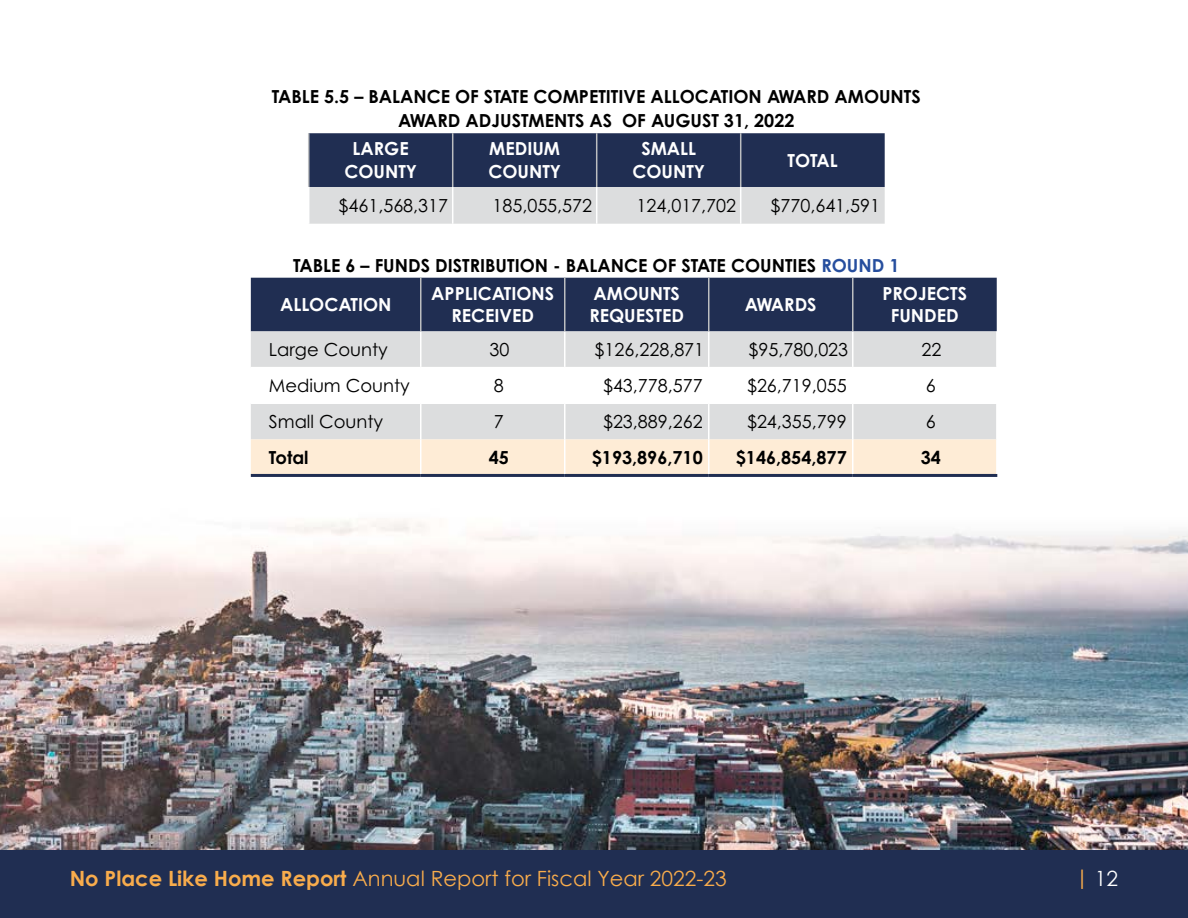
<style>
.page{position:relative;width:1188px;height:918px;background:#fff}
.page>*{position:absolute;margin:0;border:0;box-sizing:border-box;transform-origin:0 0}
.t1{font:21px "Century Gothic";color:#f8ac4c}
.t2{font:21px "Century Gothic";color:#fff}
.DATA_TABLE_TITLE{font:700 18px "Century Gothic Pro";color:#000}
.TB-Header_Bold{font:700 18px/22.5px "Century Gothic Pro";color:#fff;text-align:center}
.TB-Right{font:18px "Century Gothic Pro";color:#000}
.TB-Left{font:18px "Century Gothic Pro";color:#000}
.TB-Right_Bold{font:700 18px "Century Gothic Pro";color:#000}
.TB-Right_Bold-2{font:18px "Century Gothic Pro";color:#000}
.TB-Center{font:18px "Century Gothic Pro";color:#000}
.TB-Left_Bold{font:700 18px "Century Gothic Pro";color:#000}
.TB-Center_Bold{font:700 18px "Century Gothic Pro";color:#000}
.s1{color:#264e9e}
.s2{font-weight:700}
.s3{color:#f8ac4c}
</style>
<div class="page">
<div style="left:0;top:848px;width:1188px;height:70px;background:#202e52"></div>
<svg style="left:309px;top:133px;width:576px;height:91px;background:#6d768b"></svg>
<hr style="left:452px;top:187px;width:1px;height:37px;background:#fff">
<hr style="left:596px;top:187px;width:1px;height:37px;background:#fff">
<hr style="left:740px;top:187px;width:1px;height:37px;background:#fff">
<hr style="left:308px;top:133px;width:1px;height:54px;background:#bcbec0">
<hr style="left:452px;top:133px;width:1px;height:54px;background:#bcbec0">
<hr style="left:596px;top:133px;width:1px;height:54px;background:#bcbec0">
<hr style="left:740px;top:133px;width:1px;height:54px;background:#bcbec0">
<div style="left:251px;top:278px;width:746px;height:53px;background:#202e52"></div>
<div style="left:251px;top:331px;width:169px;height:108px;background:#dcddde"></div>
<div style="left:422px;top:331px;width:574px;height:108px;background:#dcddde"></div>
<svg style="left:251px;top:368px;width:745px;height:35px"></svg>
<div style="left:251px;top:439px;width:745px;height:35px;background:#feecd6"></div>
<hr style="left:251px;top:474px;width:170px;height:3px;background:#202e52">
<hr style="left:421px;top:474px;width:144px;height:3px;background:#202e52">
<hr style="left:565px;top:474px;width:144px;height:3px;background:#202e52">
<hr style="left:709px;top:474px;width:144px;height:3px;background:#202e52">
<hr style="left:853px;top:474px;width:144px;height:3px;background:#202e52">
<hr style="left:564px;top:331px;width:2px;height:36px;background:#fff">
<hr style="left:708px;top:331px;width:2px;height:36px;background:#fff">
<hr style="left:852px;top:331px;width:2px;height:36px;background:#fff">
<hr style="left:420px;top:368px;width:2px;height:35px;background:#fff">
<hr style="left:564px;top:368px;width:2px;height:35px;background:#fff">
<hr style="left:708px;top:368px;width:2px;height:35px;background:#fff">
<hr style="left:852px;top:368px;width:2px;height:35px;background:#fff">
<hr style="left:564px;top:404px;width:2px;height:35px;background:#fff">
<hr style="left:708px;top:404px;width:2px;height:35px;background:#fff">
<hr style="left:852px;top:404px;width:2px;height:35px;background:#fff">
<hr style="left:420px;top:439px;width:2px;height:35px;background:#fff">
<hr style="left:564px;top:439px;width:2px;height:35px;background:#fff">
<hr style="left:708px;top:439px;width:2px;height:35px;background:#fff">
<hr style="left:852px;top:439px;width:2px;height:35px;background:#fff">
<hr style="left:420px;top:278px;width:2px;height:53px;background:#bcbec0">
<hr style="left:564px;top:278px;width:2px;height:53px;background:#bcbec0">
<hr style="left:708px;top:278px;width:2px;height:53px;background:#bcbec0">
<hr style="left:852px;top:278px;width:2px;height:53px;background:#bcbec0">
<hr style="left:251px;top:367px;width:170px;height:1px;background:#fff">
<hr style="left:421px;top:367px;width:144px;height:1px;background:#fff">
<hr style="left:565px;top:367px;width:144px;height:1px;background:#fff">
<hr style="left:709px;top:367px;width:144px;height:1px;background:#fff">
<hr style="left:853px;top:367px;width:144px;height:1px;background:#fff">
<hr style="left:251px;top:403px;width:170px;height:1px;background:#fff">
<hr style="left:421px;top:403px;width:144px;height:1px;background:#fff">
<hr style="left:565px;top:403px;width:144px;height:1px;background:#fff">
<hr style="left:709px;top:403px;width:144px;height:1px;background:#fff">
<hr style="left:853px;top:403px;width:144px;height:1px;background:#fff">
<img style="left:0;top:519px;width:1188px;height:331px">
<p class="DATA_TABLE_TITLE" style="left:272px;top:85px;width:651px">TABLE 5.5 – BALANCE OF STATE COMPETITIVE ALLOCATION AWARD AMOUNTS</p>
<p class="DATA_TABLE_TITLE" style="left:398px;top:109px;width:398px">AWARD ADJUSTMENTS AS OF AUGUST 31, 2022</p>
<p class="TB-Header_Bold" style="left:344px;top:137px;width:74px">LARGE<br>COUNTY</p>
<p class="TB-Header_Bold" style="left:488px;top:137px;width:74px;text-align:left">MEDIUM<br>COUNTY</p>
<p class="TB-Header_Bold" style="left:632px;top:137px;width:74px">SMALL<br>COUNTY</p>
<p class="TB-Header_Bold" style="left:788px;top:149px;width:52px">TOTAL</p>
<p class="TB-Right" style="left:339px;top:195px;width:111px">$461,568,317</p>
<p class="TB-Right" style="left:492px;top:195px;width:101px">185,055,572</p>
<p class="TB-Right" style="left:636px;top:195px;width:101px">124,017,702</p>
<p class="TB-Right_Bold-2" style="left:771px;top:195px;width:111px">$770,641,591</p>
<p class="DATA_TABLE_TITLE" style="left:293px;top:254px;width:608px">TABLE 6 – FUNDS DISTRIBUTION - BALANCE OF STATE COUNTIES <span class="s1">ROUND 1</span></p>
<p class="TB-Header_Bold" style="left:280px;top:293px;width:113px">ALLOCATION</p>
<p class="TB-Header_Bold" style="left:431px;top:282px;width:124px">APPLICATIONS<br>RECEIVED</p>
<p class="TB-Header_Bold" style="left:589px;top:282px;width:96px;text-align:left">AMOUNTS<br>REQUESTED</p>
<p class="TB-Header_Bold" style="left:745px;top:293px;width:73px">AWARDS</p>
<p class="TB-Header_Bold" style="left:882px;top:282px;width:86px">PROJECTS<br>FUNDED</p>
<p class="TB-Left" style="left:269px;top:339px;width:120px">Large County</p>
<p class="TB-Center" style="left:490px;top:339px;width:21px">30</p>
<p class="TB-Right" style="left:595px;top:339px;width:111px">$126,228,871</p>
<p class="TB-Right" style="left:749px;top:339px;width:101px">$95,780,023</p>
<p class="TB-Center" style="left:922px;top:339px;width:21px">22</p>
<p class="TB-Left" style="left:269px;top:375px;width:143px">Medium County</p>
<p class="TB-Center" style="left:494px;top:375px;width:11px">8</p>
<p class="TB-Right" style="left:603px;top:375px;width:101px">$43,778,577</p>
<p class="TB-Right" style="left:747px;top:375px;width:101px">$26,719,055</p>
<p class="TB-Center" style="left:926px;top:375px;width:11px">6</p>
<p class="TB-Left" style="left:269px;top:411px;width:116px">Small County</p>
<p class="TB-Center" style="left:494px;top:411px;width:11px">7</p>
<p class="TB-Right" style="left:603px;top:411px;width:101px">$23,889,262</p>
<p class="TB-Right" style="left:747px;top:411px;width:101px">$24,355,799</p>
<p class="TB-Center" style="left:926px;top:411px;width:11px">6</p>
<p class="TB-Left_Bold" style="left:269px;top:446px;width:41px">Total</p>
<p class="TB-Center_Bold" style="left:489px;top:446px;width:22px">45</p>
<p class="TB-Right_Bold" style="left:592px;top:446px;width:112px">$193,896,710</p>
<p class="TB-Right_Bold" style="left:736px;top:446px;width:112px">$146,854,877</p>
<p class="TB-Center_Bold" style="left:921px;top:446px;width:22px">34</p>
<p class="t1" style="left:70px;top:864px;width:658px"><span class="s2">No Place Like Home Report</span> Annual Report for Fiscal Year 2022-23</p>
<p class="t2" style="left:1075px;top:864px;width:45px"><span class="s3">|</span> 12</p>
</div>
